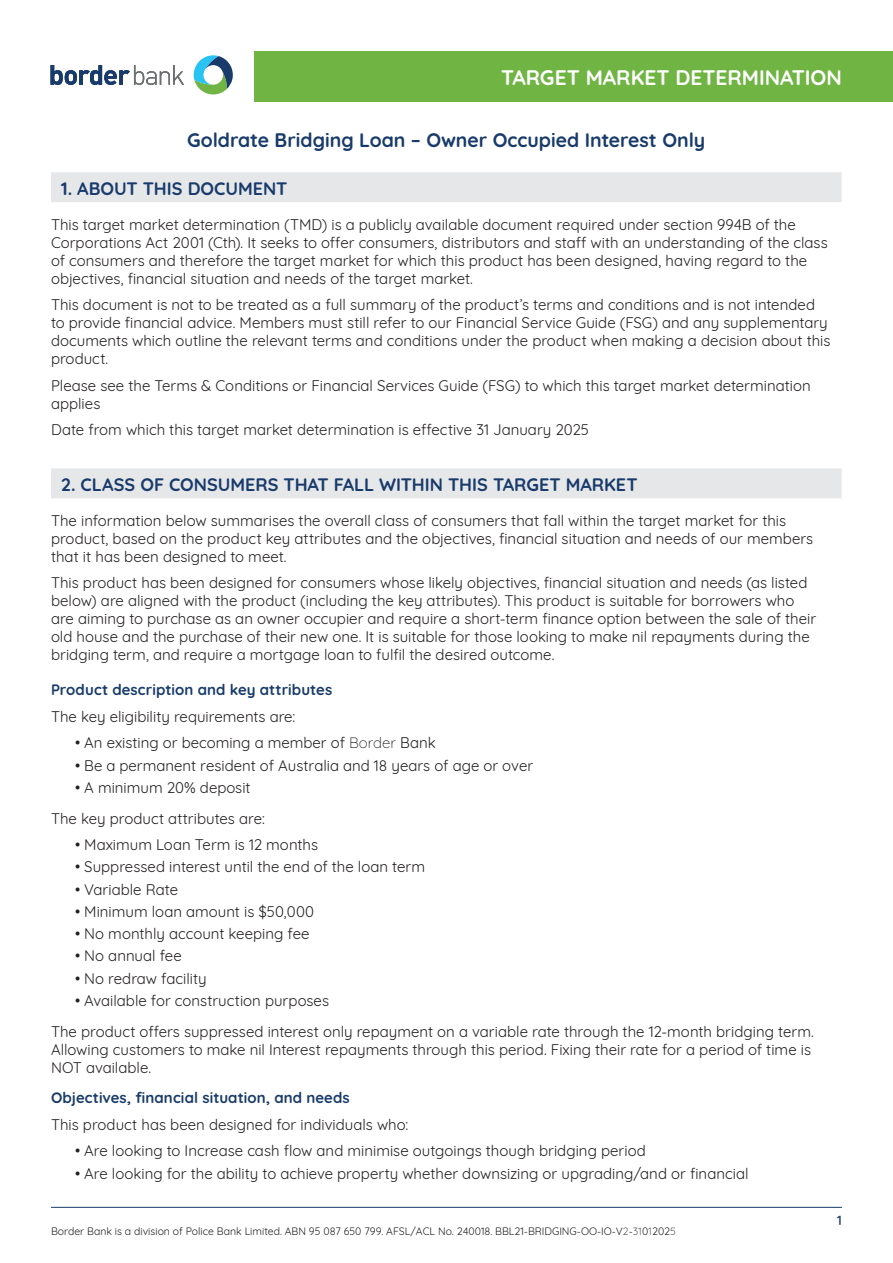
<style>
.page{position:relative;width:893px;height:1263px;background:#fff}
.page>*{position:absolute;margin:0;border:0;box-sizing:border-box;transform-origin:0 0}
.t1{font:700 21px "Quicksand";color:#fff}
.t2{font:700 19.5px "Quicksand";color:#183b6b}
.t3{font:700 18px "Quicksand";letter-spacing:-.005em;color:#183b6b}
.t4{font:15px/18px "Quicksand";color:#231f20}
.t5{font:700 15px "Quicksand";letter-spacing:.005em;color:#183b6b}
.t6{font:500 13.5px "Quicksand";color:#183b6b}
.t7{font:10.5px "Quicksand";color:#231f20}
.s1{font-weight:300}
</style>
<div class="page">
<hr style="left:51px;top:1207px;width:791px;height:1px;background:#183b6b">
<div style="left:254px;top:51px;width:639px;height:51px;background:#70b543"></div>
<svg style="left:51px;top:65px;width:133px;height:20px"></svg>
<svg style="left:194px;top:55px;width:39px;height:39px"></svg>
<div style="left:51px;top:172px;width:791px;height:30px;background:#e6e7e9"></div>
<div style="left:51px;top:468px;width:791px;height:30px;background:#e6e7e9"></div>
<h1 class="t1" style="left:501px;top:61px;width:342px">TARGET MARKET DETERMINATION</h1>
<h2 class="t2" style="left:187px;top:124px;width:520px">Goldrate Bridging Loan – Owner Occupied Interest Only</h2>
<p class="t3" style="left:61px;top:173px;width:228px">1. ABOUT THIS DOCUMENT</p>
<p class="t4" style="left:51px;top:214px;width:778px">This target market determination (TMD) is a publicly available document required under section 994B of the Corporations Act 2001 (Cth). It seeks to offer consumers, distributors and staff with an understanding of the class of consumers and therefore the target market for which this product has been designed, having regard to the objectives, financial situation and needs of the target market.</p>
<p class="t4" style="left:51px;top:294px;width:781px">This document is not to be treated as a full summary of the product’s terms and conditions and is not intended to provide financial advice. Members must still refer to our Financial Service Guide (FSG) and any supplementary documents which outline the relevant terms and conditions under the product when making a decision about this product.</p>
<p class="t4" style="left:51px;top:375px;width:761px">Please see the Terms &amp; Conditions or Financial Services Guide (FSG) to which this target market determination applies</p>
<p class="t4" style="left:51px;top:419px;width:540px">Date from which this target market determination is effective 31 January 2025</p>
<p class="t3" style="left:61px;top:470px;width:578px">2. CLASS OF CONSUMERS THAT FALL WITHIN THIS TARGET MARKET</p>
<p class="t4" style="left:51px;top:510px;width:764px">The information below summarises the overall class of consumers that fall within the target market for this product, based on the product key attributes and the objectives, financial situation and needs of our members that it has been designed to meet.</p>
<p class="t4" style="left:51px;top:572px;width:767px">This product has been designed for consumers whose likely objectives, financial situation and needs (as listed below) are aligned with the product (including the key attributes). This product is suitable for borrowers who are aiming to purchase as an owner occupier and require a short-term finance option between the sale of their old house and the purchase of their new one. It is suitable for those looking to make nil repayments during the bridging term, and require a mortgage loan to fulfil the desired outcome.</p>
<p class="t5" style="left:51px;top:678px;width:283px">Product description and key attributes</p>
<p class="t4" style="left:51px;top:706px;width:246px">The key eligibility requirements are:</p>
<p class="t4" style="left:75px;top:732px;width:362px">• An existing or becoming a member of <span class="s1">Border</span> Bank</p>
<p class="t4" style="left:75px;top:755px;width:460px">• Be a permanent resident of Australia and 18 years of age or over</p>
<p class="t4" style="left:51px;top:771px;width:215px;line-height:30.8px;text-indent:24px">• A minimum 20% deposit<br>The key product attributes are:</p>
<p class="t4" style="left:75px;top:834px;width:245px">• Maximum Loan Term is 12 months</p>
<p class="t4" style="left:75px;top:856px;width:352px">• Suppressed interest until the end of the loan term</p>
<p class="t4" style="left:75px;top:879px;width:105px">• Variable Rate</p>
<p class="t4" style="left:75px;top:901px;width:241px">• Minimum loan amount is $50,000</p>
<p class="t4" style="left:75px;top:923px;width:236px">• No monthly account keeping fee</p>
<p class="t4" style="left:75px;top:945px;width:108px">• No annual fee</p>
<p class="t4" style="left:75px;top:968px;width:133px">• No redraw facility</p>
<p class="t4" style="left:51px;top:984px;width:764px;line-height:30.8px;text-indent:24px">• Available for construction purposes<br>The product offers suppressed interest only repayment on a variable rate through the 12-month bridging term.</p>
<p class="t4" style="left:51px;top:1039px;width:761px">Allowing customers to make nil Interest repayments through this period. Fixing their rate for a period of time is<br>NOT available.</p>
<p class="t5" style="left:51px;top:1086px;width:300px">Objectives, financial situation, and needs</p>
<p class="t4" style="left:51px;top:1114px;width:359px">This product has been designed for individuals who:</p>
<p class="t4" style="left:75px;top:1140px;width:572px">• Are looking to Increase cash flow and minimise outgoings though bridging period</p>
<p class="t4" style="left:75px;top:1163px;width:675px">• Are looking for the ability to achieve property whether downsizing or upgrading/and or financial</p>
<p class="t7" style="left:51px;top:1223px;width:626px">Border Bank is a division of Police Bank Limited. ABN 95 087 650 799. AFSL/ACL No. 240018. BBL21-BRIDGING-OO-IO-V<span class="s1">2</span>-<span class="s1">31</span>0<span class="s1">1</span>202<span class="s1">5</span></p>
<p class="t6" style="left:837px;top:1210px;width:6px">1</p>
</div>
